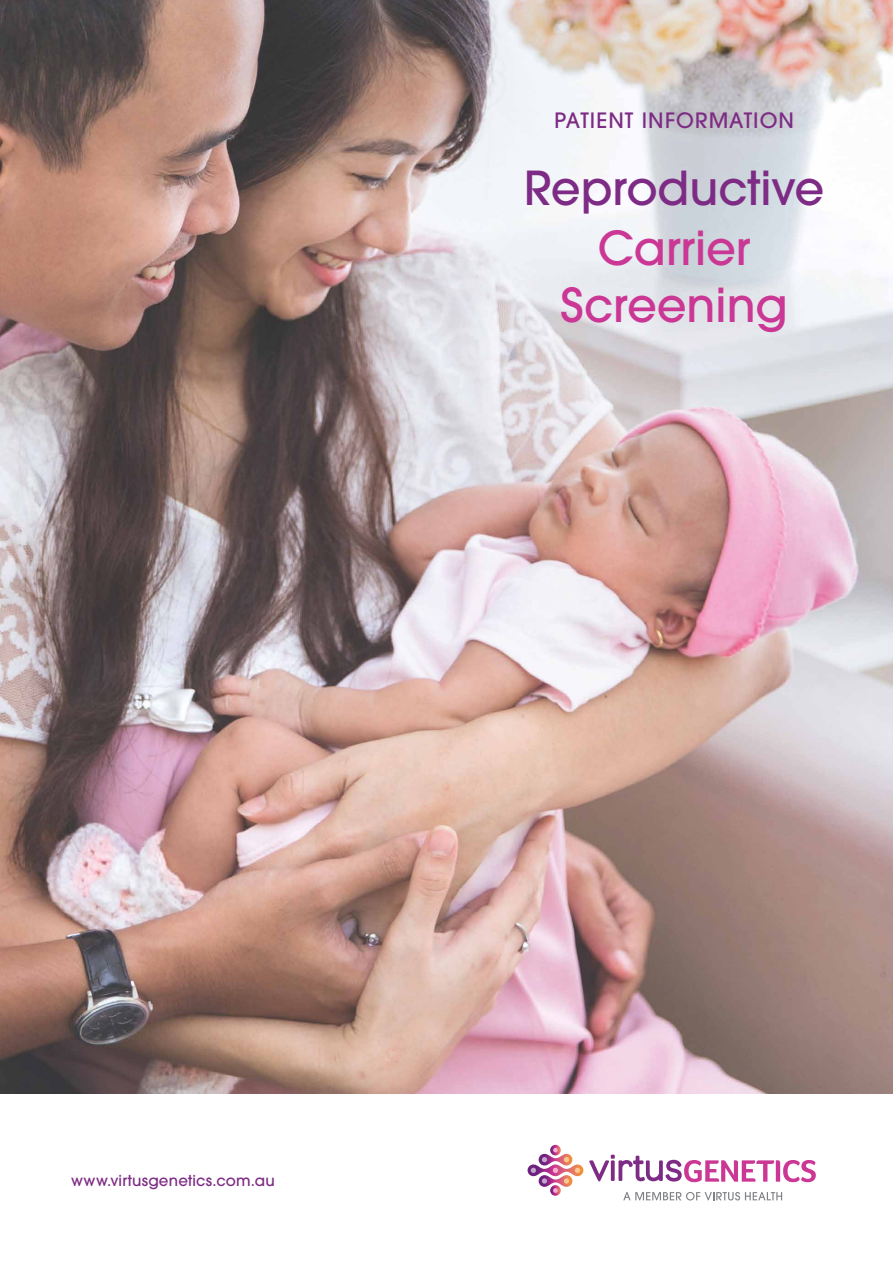
<style>
.page{position:relative;width:893px;height:1263px;background:#fff}
.page>*{position:absolute;margin:0;border:0;box-sizing:border-box;transform-origin:0 0}
.t1{font:500 46.5px/57px "ITC Avant Garde Pro";color:#cb3794;text-align:center}
.t2{font:500 46.5px "ITC Avant Garde Pro";letter-spacing:-.005em;color:#7d2b84}
.t3{font:500 21px "ITC Avant Garde Pro";letter-spacing:.05em;color:#7d2b84}
.t4{font:500 15px "ITC Avant Garde Pro";letter-spacing:.015em;color:#7d2b84}
</style>
<div class="page">
<img style="left:0;top:0;width:893px;height:1094px">
<svg style="left:623px;top:1192px;width:159px;height:8px"></svg>
<svg style="left:589px;top:1154px;width:227px;height:28px"></svg>
<svg style="left:528px;top:1145px;width:55px;height:51px"></svg>
<h2 class="t3" style="left:554px;top:106px;width:241px">PATIENT INFORMATION</h2>
<h1 class="t2" style="left:524px;top:158px;width:302px">Reproductive</h1>
<h1 class="t1" style="left:561px;top:219px;width:229px">Carrier<br>Screening</h1>
<p class="t4" style="left:71px;top:1171px;width:205px">www.virtusgenetics.com.au</p>
</div>
